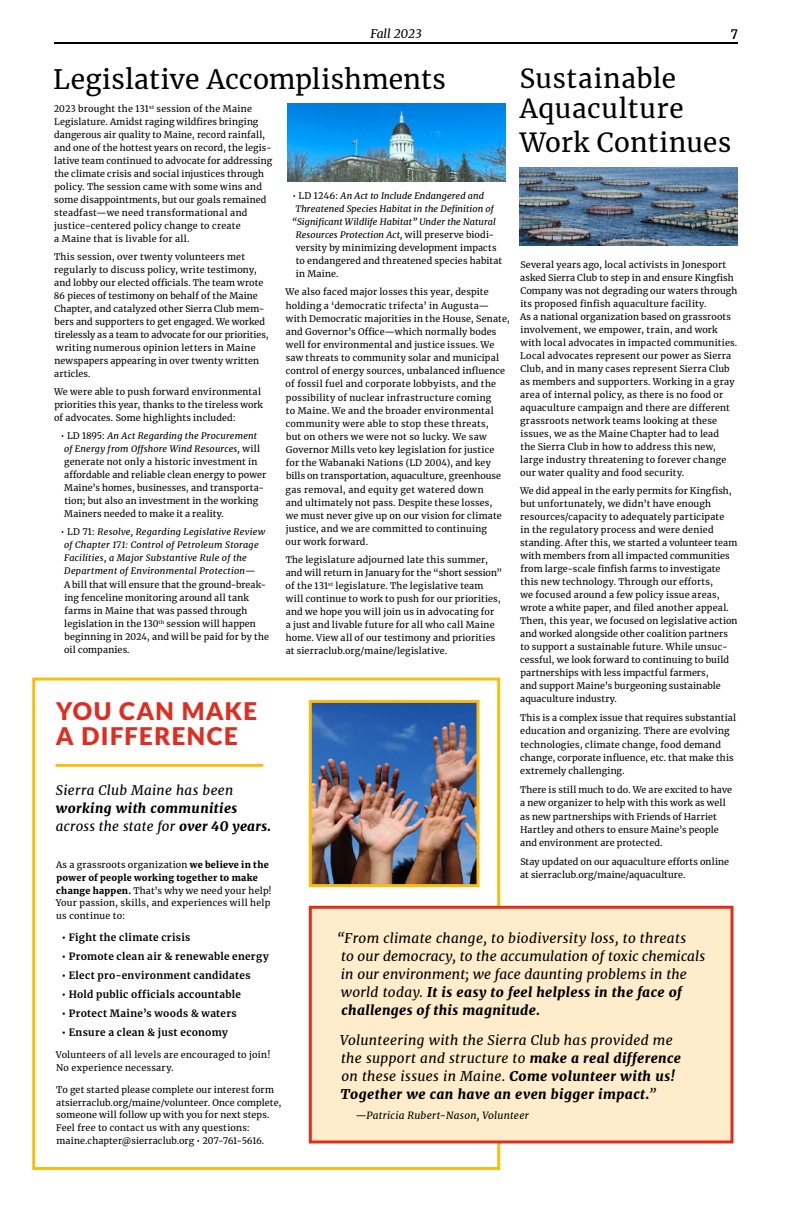
<style>
.page{position:relative;width:792px;height:1224px;background:#fff}
.page>*{position:absolute;margin:0;border:0;box-sizing:border-box;transform-origin:0 0}
.t1{font:26.5px "Merriweather";letter-spacing:.01em;color:#000}
.t2{font:26px/30px "Merriweather";letter-spacing:.025em;color:#000}
.t3{font:900 24.2px/25.1px "Lato";letter-spacing:.055em;color:#de2e21}
.t4{font:italic 13.5px/18px "Merriweather";letter-spacing:.02em;color:#000}
.t5{font:italic 900 13.3px/18px "Merriweather";letter-spacing:.03em;color:#000}
.t6{font:italic 13.3px "Merriweather";letter-spacing:.025em;color:#000}
.t7{font:italic 12px "Merriweather";letter-spacing:-.015em;color:#000}
.t8{font:700 12px "Merriweather";color:#000}
.t9{font:700 10px "Merriweather";letter-spacing:.03em;color:#000}
.t10{font:italic 10px "Merriweather";letter-spacing:.025em;color:#000}
.t11{font:9px/13px "Merriweather";letter-spacing:.02em;color:#000}
.t12{font:italic 9px "Merriweather";letter-spacing:.01em;color:#000}
.s1{font-style:italic}
.s2{font-style:normal}
.s3{font-weight:400}
.s4{font-weight:900}
</style>
<div class="page">
<hr style="left:54px;top:42px;width:684px;height:2px;background:#000">
<img style="left:287px;top:103px;width:218px;height:78px">
<hr style="left:57px;top:764px;width:205px;height:3px;background:#f8bd0e">
<div style="left:32px;top:678px;width:468px;height:492px;border:3px solid #f8bd0e"></div>
<img style="left:313px;top:704px;width:163px;height:179px">
<div style="left:309px;top:700px;width:171px;height:187px;border:3px solid #f8bd0e"></div>
<div style="left:309px;top:906px;width:425px;height:237px;background:#feecca;border:3px solid #de2e21"></div>
<img style="left:520px;top:168px;width:218px;height:78px">
<h3 class="t7" style="left:370px;top:25px;width:53px">Fall 2023</h3>
<h3 class="t8" style="left:731px;top:25px;width:9px">7</h3>
<h1 class="t1" style="left:53px;top:61px;width:394px">Legislative Accomplishments</h1>
<p class="t11" style="left:54px;top:102px;width:220px">2023 brought the 131<sup>st</sup> session of the Maine Legislature. Amidst raging wildfires bringing dangerous air quality to Maine, record rainfall, and one of the hottest years on record, the legis&shy;lative team continued to advocate for addressing the climate crisis and social injustices through policy. The session came with some wins and some disappointments, but our goals remained steadfast—we need transformational and justice-centered policy change to create<br>a Maine that is livable for all.</p>
<p class="t11" style="left:54px;top:250px;width:216px">This session, over twenty volunteers met regularly to discuss policy, write testimony, and lobby our elected officials. The team wrote 86 pieces of testimony on behalf of the Maine Chapter, and catalyzed other Sierra Club mem&shy;bers and supporters to get engaged. We worked tirelessly as a team to advocate for our priorities, writing numerous opinion letters in Maine newspapers appearing in over twenty written articles.</p>
<p class="t11" style="left:54px;top:385px;width:210px">We were able to push forward environmental priorities this year, thanks to the tireless work of advocates. Some highlights included:</p>
<p class="t11" style="left:64px;top:429px;width:204px;text-indent:-3px">• LD 1895: <span class="s1">An Act Regarding the Procurement of Energy from Offshore Wind Resources,</span> will generate not only a historic investment in affordable and reliable clean energy to power Maine’s homes, businesses, and transporta&shy;tion; but also an investment in the working Mainers needed to make it a reality.</p>
<p class="t11" style="left:64px;top:525px;width:206px;text-indent:-3px">• LD 71: <span class="s1">Resolve, Regarding Legislative Review of Chapter 171: Control of Petroleum Storage Facilities, a Major Substantive Rule of the Department of Environmental Protection</span>—<br>A bill that will ensure that the ground-break&shy;ing fenceline monitoring around all tank farms in Maine that was passed through legislation in the 130<sup>th</sup> session will happen beginning in 2024, and will be paid for by the oil companies.</p>
<h2 class="t2" style="left:520px;top:63px;width:165px">Sustainable<br>Aquaculture</h2>
<h2 class="t2" style="left:520px;top:127px;width:213px">Work Continues</h2>
<p class="t12" style="left:292px;top:190px;width:193px"><span class="s2">• LD 1246:</span> An Act to Include Endangered and</p>
<p class="t12" style="left:296px;top:203px;width:200px">Threatened Species Habitat in the Definition of</p>
<p class="t12" style="left:292px;top:216px;width:205px">“Significant Wildlife Habitat” Under the Natural</p>
<p class="t12" style="left:296px;top:229px;width:200px">Resources Protection Act, <span class="s2">will preserve biodi-</span></p>
<p class="t11" style="left:296px;top:241px;width:202px">versity by minimizing development impacts</p>
<p class="t11" style="left:296px;top:254px;width:208px">to endangered and threatened species habitat</p>
<p class="t11" style="left:296px;top:267px;width:44px">in Maine.</p>
<p class="t11" style="left:286px;top:285px;width:226px">We also faced major losses this year, despite holding a ‘democratic trifecta’ in Augusta— with Democratic majorities in the House, Senate, and Governor’s Office—which normally bodes well for environmental and justice issues. We saw threats to community solar and municipal control of energy sources, unbalanced influence of fossil fuel and corporate lobbyists, and the possibility of nuclear infrastructure coming<br>to Maine. We and the broader environmental community were able to stop these threats,<br>but on others we were not so lucky. We saw Governor Mills veto key legislation for justice<br>for the Wabanaki Nations (LD 2004), and key bills on transportation, aquaculture, greenhouse gas removal, and equity get watered down<br>and ultimately not pass. Despite these losses,<br>we must never give up on our vision for climate justice, and we are committed to continuing<br>our work forward.</p>
<p class="t11" style="left:286px;top:553px;width:218px">The legislature adjourned late this summer, and will return in January for the “short session” of the 131<sup>st</sup> legislature. The legislative team will continue to work to push for our priorities, and we hope you will join us in advocating for<br>a just and livable future for all who call Maine home. View all of our testimony and priorities at sierraclub.org/maine/legislative.</p>
<p class="t11" style="left:520px;top:258px;width:219px">Several years ago, local activists in Jonesport asked Sierra Club to step in and ensure Kingfish Company was not degrading our waters through its proposed finfish aquaculture facility.<br>As a national organization based on grassroots involvement, we empower, train, and work with local advocates in impacted communities.<br>Local advocates represent our power as Sierra Club, and in many cases represent Sierra Club as members and supporters. Working in a gray area of internal policy, as there is no food or aquaculture campaign and there are different grassroots network teams looking at these issues, we as the Maine Chapter had to lead<br>the Sierra Club in how to address this new, large industry threatening to forever change our water quality and food security.</p>
<p class="t11" style="left:520px;top:484px;width:219px">We did appeal in the early permits for Kingfish, but unfortunately, we didn’t have enough resources/capacity to adequately participate<br>in the regulatory process and were denied standing. After this, we started a volunteer team with members from all impacted communities from large-scale finfish farms to investigate this new technology. Through our efforts,<br>we focused around a few policy issue areas, wrote a white paper, and filed another appeal.<br>Then, this year, we focused on legislative action and worked alongside other coalition partners to support a sustainable future. While unsuc&shy;cessful, we look forward to continuing to build partnerships with less impactful farmers,<br>and support Maine’s burgeoning sustainable aquaculture industry.</p>
<p class="t11" style="left:520px;top:711px;width:217px">This is a complex issue that requires substantial education and organizing. There are evolving technologies, climate change, food demand change, corporate influence, etc. that make this extremely challenging.</p>
<p class="t11" style="left:520px;top:783px;width:213px">There is still much to do. We are excited to have a new organizer to help with this work as well as new partnerships with Friends of Harriet Hartley and others to ensure Maine’s people and environment are protected.</p>
<p class="t11" style="left:520px;top:855px;width:210px">Stay updated on our aquaculture efforts online at sierraclub.org/maine/aquaculture.</p>
<h3 class="t3" style="left:56px;top:698px;width:203px">YOU CAN MAKE<br>A DIFFERENCE</h3>
<h3 class="t6" style="left:56px;top:781px;width:179px">Sierra Club Maine has been</h3>
<h3 class="t5" style="left:56px;top:799px;width:217px">working with communities <span class="s3">across the state for</span> over 40 years.</h3>
<p class="t11" style="left:56px;top:858px;width:218px">As a grassroots organization <span class="s4">we believe in the power of people working together to make change happen.</span> That’s why we need your help!<br>Your passion, skills, and experiences will help us continue to:</p>
<p class="t9" style="left:62px;top:931px;width:130px">• Fight the climate crisis</p>
<p class="t9" style="left:62px;top:950px;width:208px">• Promote clean air &amp; renewable energy</p>
<p class="t9" style="left:62px;top:969px;width:190px">• Elect pro-environment candidates</p>
<p class="t9" style="left:62px;top:988px;width:181px">• Hold public officials accountable</p>
<p class="t9" style="left:62px;top:1007px;width:176px">• Protect Maine’s woods &amp; waters</p>
<p class="t9" style="left:62px;top:1026px;width:168px">• Ensure a clean &amp; just economy</p>
<p class="t11" style="left:56px;top:1048px;width:216px">Volunteers of all levels are encouraged to join!<br>No experience necessary.</p>
<p class="t11" style="left:56px;top:1083px;width:227px">To get started please complete our interest form atsierraclub.org/maine/volunteer. Once complete, someone will follow up with you for next steps.<br>Feel free to contact us with any questions: maine.chapter@sierraclub.org • 207-761-5616.</p>
<p class="t4" style="left:337px;top:929px;width:370px">“From climate change, to biodiversity loss, to threats<br>to our democracy, to the accumulation of toxic chemicals in our environment; we face daunting problems in the world today. <span class="s4">It is easy to feel helpless in the face of challenges of this magnitude.</span></p>
<h3 class="t4" style="left:340px;top:1031px;width:342px">Volunteering with the Sierra Club has provided me the support and structure to <span class="s4">make a real difference </span>on these issues in Maine. <span class="s4">Come volunteer with us!<br>Together we can have an even bigger impact.</span>”</h3>
<p class="t10" style="left:355px;top:1109px;width:175px">—Patricia Rubert-Nason, Volunteer</p>
</div>
